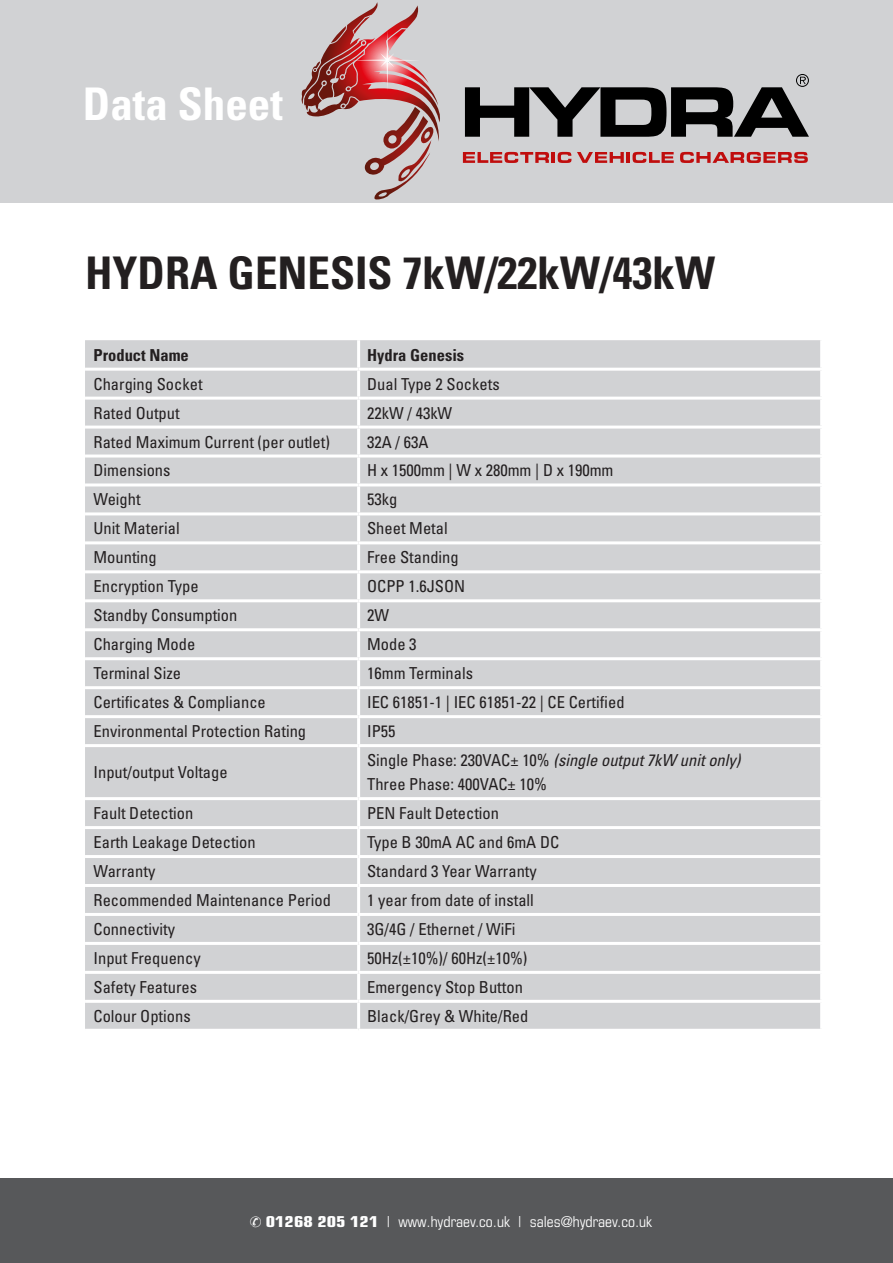
<style>
.page{position:relative;width:893px;height:1263px;background:#fff}
.page>*{position:absolute;margin:0;border:0;box-sizing:border-box;transform-origin:0 0}
.Heading{font:700 condensed 45px "Univers LT Std";color:#231f20}
.t1{font:700 condensed 45px "Univers LT Std";color:#fff}
.Body_Copy_Justified{font:condensed 16.5px "Univers LT Std";color:#231f20}
.Body_Copy_Justified-2{font:italic condensed 16.5px "Univers LT Std";color:#231f20}
.Body_Copy_Justified-3{font:700 condensed 16.5px "Univers LT Std";color:#231f20}
.t2{font:condensed 15px "Eurostile LT Std";color:#fff}
.s1{font-style:normal}
.s2{font-weight:700}
</style>
<div class="page">
<div style="left:0;top:1178px;width:893px;height:85px;background:#57585a"></div>
<div style="left:0;top:0;width:893px;height:202px;background:#d1d2d4"></div>
<div style="left:85px;top:340px;width:735px;height:689px;background:#d1d2d4"></div>
<hr style="left:357px;top:340px;width:3px;height:28px;background:#fff">
<hr style="left:85px;top:368px;width:274px;height:3px;background:#fff">
<hr style="left:359px;top:368px;width:464px;height:3px;background:#fff">
<hr style="left:357px;top:371px;width:3px;height:26px;background:#fff">
<hr style="left:85px;top:397px;width:274px;height:3px;background:#fff">
<hr style="left:359px;top:397px;width:464px;height:3px;background:#fff">
<hr style="left:357px;top:400px;width:3px;height:26px;background:#fff">
<hr style="left:85px;top:426px;width:274px;height:3px;background:#fff">
<hr style="left:359px;top:426px;width:464px;height:3px;background:#fff">
<hr style="left:357px;top:429px;width:3px;height:25px;background:#fff">
<hr style="left:85px;top:454px;width:274px;height:3px;background:#fff">
<hr style="left:359px;top:454px;width:464px;height:3px;background:#fff">
<hr style="left:357px;top:457px;width:3px;height:26px;background:#fff">
<hr style="left:85px;top:483px;width:274px;height:3px;background:#fff">
<hr style="left:359px;top:483px;width:464px;height:3px;background:#fff">
<hr style="left:357px;top:486px;width:3px;height:26px;background:#fff">
<hr style="left:85px;top:512px;width:274px;height:3px;background:#fff">
<hr style="left:359px;top:512px;width:464px;height:3px;background:#fff">
<hr style="left:357px;top:515px;width:3px;height:26px;background:#fff">
<hr style="left:85px;top:541px;width:274px;height:3px;background:#fff">
<hr style="left:359px;top:541px;width:464px;height:3px;background:#fff">
<hr style="left:357px;top:544px;width:3px;height:26px;background:#fff">
<hr style="left:85px;top:570px;width:274px;height:3px;background:#fff">
<hr style="left:359px;top:570px;width:464px;height:3px;background:#fff">
<hr style="left:357px;top:573px;width:3px;height:26px;background:#fff">
<hr style="left:85px;top:599px;width:274px;height:3px;background:#fff">
<hr style="left:359px;top:599px;width:464px;height:3px;background:#fff">
<hr style="left:357px;top:602px;width:3px;height:26px;background:#fff">
<hr style="left:85px;top:628px;width:274px;height:3px;background:#fff">
<hr style="left:359px;top:628px;width:464px;height:3px;background:#fff">
<hr style="left:357px;top:631px;width:3px;height:26px;background:#fff">
<hr style="left:85px;top:657px;width:274px;height:3px;background:#fff">
<hr style="left:359px;top:657px;width:464px;height:3px;background:#fff">
<hr style="left:357px;top:660px;width:3px;height:26px;background:#fff">
<hr style="left:85px;top:686px;width:274px;height:3px;background:#fff">
<hr style="left:359px;top:686px;width:464px;height:3px;background:#fff">
<hr style="left:357px;top:689px;width:3px;height:26px;background:#fff">
<hr style="left:85px;top:715px;width:274px;height:3px;background:#fff">
<hr style="left:359px;top:715px;width:464px;height:3px;background:#fff">
<hr style="left:357px;top:718px;width:3px;height:26px;background:#fff">
<hr style="left:85px;top:744px;width:274px;height:3px;background:#fff">
<hr style="left:359px;top:744px;width:464px;height:3px;background:#fff">
<hr style="left:357px;top:747px;width:3px;height:50px;background:#fff">
<hr style="left:85px;top:797px;width:274px;height:3px;background:#fff">
<hr style="left:359px;top:797px;width:464px;height:3px;background:#fff">
<hr style="left:357px;top:800px;width:3px;height:26px;background:#fff">
<hr style="left:85px;top:826px;width:274px;height:3px;background:#fff">
<hr style="left:359px;top:826px;width:464px;height:3px;background:#fff">
<hr style="left:357px;top:829px;width:3px;height:26px;background:#fff">
<hr style="left:85px;top:855px;width:274px;height:3px;background:#fff">
<hr style="left:359px;top:855px;width:464px;height:3px;background:#fff">
<hr style="left:357px;top:858px;width:3px;height:26px;background:#fff">
<hr style="left:85px;top:884px;width:274px;height:3px;background:#fff">
<hr style="left:359px;top:884px;width:464px;height:3px;background:#fff">
<hr style="left:357px;top:887px;width:3px;height:26px;background:#fff">
<hr style="left:85px;top:913px;width:274px;height:3px;background:#fff">
<hr style="left:359px;top:913px;width:464px;height:3px;background:#fff">
<hr style="left:357px;top:916px;width:3px;height:26px;background:#fff">
<hr style="left:85px;top:942px;width:274px;height:3px;background:#fff">
<hr style="left:359px;top:942px;width:464px;height:3px;background:#fff">
<hr style="left:357px;top:945px;width:3px;height:26px;background:#fff">
<hr style="left:85px;top:971px;width:274px;height:3px;background:#fff">
<hr style="left:359px;top:971px;width:464px;height:3px;background:#fff">
<hr style="left:357px;top:974px;width:3px;height:26px;background:#fff">
<hr style="left:85px;top:1000px;width:274px;height:3px;background:#fff">
<hr style="left:359px;top:1000px;width:464px;height:3px;background:#fff">
<hr style="left:357px;top:1003px;width:3px;height:26px;background:#fff">
<svg style="left:302px;top:2px;width:138px;height:198px"></svg>
<svg style="left:463px;top:152px;width:108px;height:11px"></svg>
<svg style="left:577px;top:152px;width:97px;height:11px"></svg>
<svg style="left:680px;top:152px;width:128px;height:11px"></svg>
<svg style="left:465px;top:74px;width:344px;height:63px"></svg>
<p class="t1" style="left:83px;top:76px;width:202px">Data Sheet</p>
<p class="Heading" style="left:85px;top:246px;width:632px">HYDRA GENESIS 7kW/22kW/43kW</p>
<p class="Body_Copy_Justified-3" style="left:94px;top:345px;width:97px">Product Name</p>
<p class="Body_Copy_Justified-3" style="left:367px;top:345px;width:99px">Hydra Genesis</p>
<p class="Body_Copy_Justified" style="left:94px;top:373px;width:111px">Charging Socket</p>
<p class="Body_Copy_Justified" style="left:367px;top:373px;width:134px">Dual Type 2 Sockets</p>
<p class="Body_Copy_Justified" style="left:94px;top:402px;width:88px">Rated Output</p>
<p class="Body_Copy_Justified" style="left:367px;top:402px;width:87px">22kW / 43kW</p>
<p class="Body_Copy_Justified" style="left:94px;top:431px;width:238px">Rated Maximum Current (per outlet)</p>
<p class="Body_Copy_Justified" style="left:367px;top:431px;width:63px">32A / 63A</p>
<p class="Body_Copy_Justified" style="left:94px;top:460px;width:78px">Dimensions</p>
<p class="Body_Copy_Justified" style="left:367px;top:460px;width:248px">H x 1500mm | W x 280mm | D x 190mm</p>
<p class="Body_Copy_Justified" style="left:94px;top:489px;width:49px">Weight</p>
<p class="Body_Copy_Justified" style="left:367px;top:489px;width:32px">53kg</p>
<p class="Body_Copy_Justified" style="left:94px;top:518px;width:88px">Unit Material</p>
<p class="Body_Copy_Justified" style="left:367px;top:518px;width:82px">Sheet Metal</p>
<p class="Body_Copy_Justified" style="left:94px;top:547px;width:65px">Mounting</p>
<p class="Body_Copy_Justified" style="left:367px;top:547px;width:93px">Free Standing</p>
<p class="Body_Copy_Justified" style="left:94px;top:576px;width:107px">Encryption Type</p>
<p class="Body_Copy_Justified" style="left:367px;top:576px;width:100px">OCPP 1.6JSON</p>
<p class="Body_Copy_Justified" style="left:94px;top:605px;width:145px">Standby Consumption</p>
<p class="Body_Copy_Justified" style="left:367px;top:605px;width:23px">2W</p>
<p class="Body_Copy_Justified" style="left:94px;top:634px;width:103px">Charging Mode</p>
<p class="Body_Copy_Justified" style="left:367px;top:634px;width:51px">Mode 3</p>
<p class="Body_Copy_Justified" style="left:94px;top:663px;width:89px">Terminal Size</p>
<p class="Body_Copy_Justified" style="left:367px;top:663px;width:107px">16mm Terminals</p>
<p class="Body_Copy_Justified" style="left:94px;top:692px;width:174px">Certificates &amp; Compliance</p>
<p class="Body_Copy_Justified" style="left:367px;top:692px;width:259px">IEC 61851-1 | IEC 61851-22 | CE Certified</p>
<p class="Body_Copy_Justified" style="left:94px;top:721px;width:214px">Environmental Protection Rating</p>
<p class="Body_Copy_Justified" style="left:367px;top:721px;width:30px">IP55</p>
<p class="Body_Copy_Justified" style="left:94px;top:762px;width:136px">Input/output Voltage</p>
<p class="Body_Copy_Justified-2" style="left:367px;top:750px;width:375px"><span class="s1">Single Phase: 230VAC± 10%</span> (single output 7kW unit only)</p>
<p class="Body_Copy_Justified" style="left:367px;top:774px;width:181px">Three Phase: 400VAC± 10%</p>
<p class="Body_Copy_Justified" style="left:94px;top:803px;width:101px">Fault Detection</p>
<p class="Body_Copy_Justified" style="left:367px;top:803px;width:133px">PEN Fault Detection</p>
<p class="Body_Copy_Justified" style="left:94px;top:832px;width:164px">Earth Leakage Detection</p>
<p class="Body_Copy_Justified" style="left:367px;top:832px;width:194px">Type B 30mA AC and 6mA DC</p>
<p class="Body_Copy_Justified" style="left:94px;top:861px;width:63px">Warranty</p>
<p class="Body_Copy_Justified" style="left:367px;top:861px;width:171px">Standard 3 Year Warranty</p>
<p class="Body_Copy_Justified" style="left:94px;top:890px;width:239px">Recommended Maintenance Period</p>
<p class="Body_Copy_Justified" style="left:367px;top:890px;width:168px">1 year from date of install</p>
<p class="Body_Copy_Justified" style="left:94px;top:918px;width:83px">Connectivity</p>
<p class="Body_Copy_Justified" style="left:367px;top:918px;width:150px">3G/4G / Ethernet / WiFi</p>
<p class="Body_Copy_Justified" style="left:94px;top:947px;width:109px">Input Frequency</p>
<p class="Body_Copy_Justified" style="left:367px;top:947px;width:162px">50Hz(±10%)/ 60Hz(±10%)</p>
<p class="Body_Copy_Justified" style="left:94px;top:976px;width:105px">Safety Features</p>
<p class="Body_Copy_Justified" style="left:367px;top:976px;width:157px">Emergency Stop Button</p>
<p class="Body_Copy_Justified" style="left:94px;top:1005px;width:99px">Colour Options</p>
<p class="Body_Copy_Justified" style="left:367px;top:1005px;width:163px">Black/Grey &amp; White/Red</p>
<p class="t2" style="left:250px;top:1212px;width:404px">✆ <span class="s2">01268 205 121</span> | www.hydraev.co.uk | sales@hydraev.co.uk</p>
</div>
